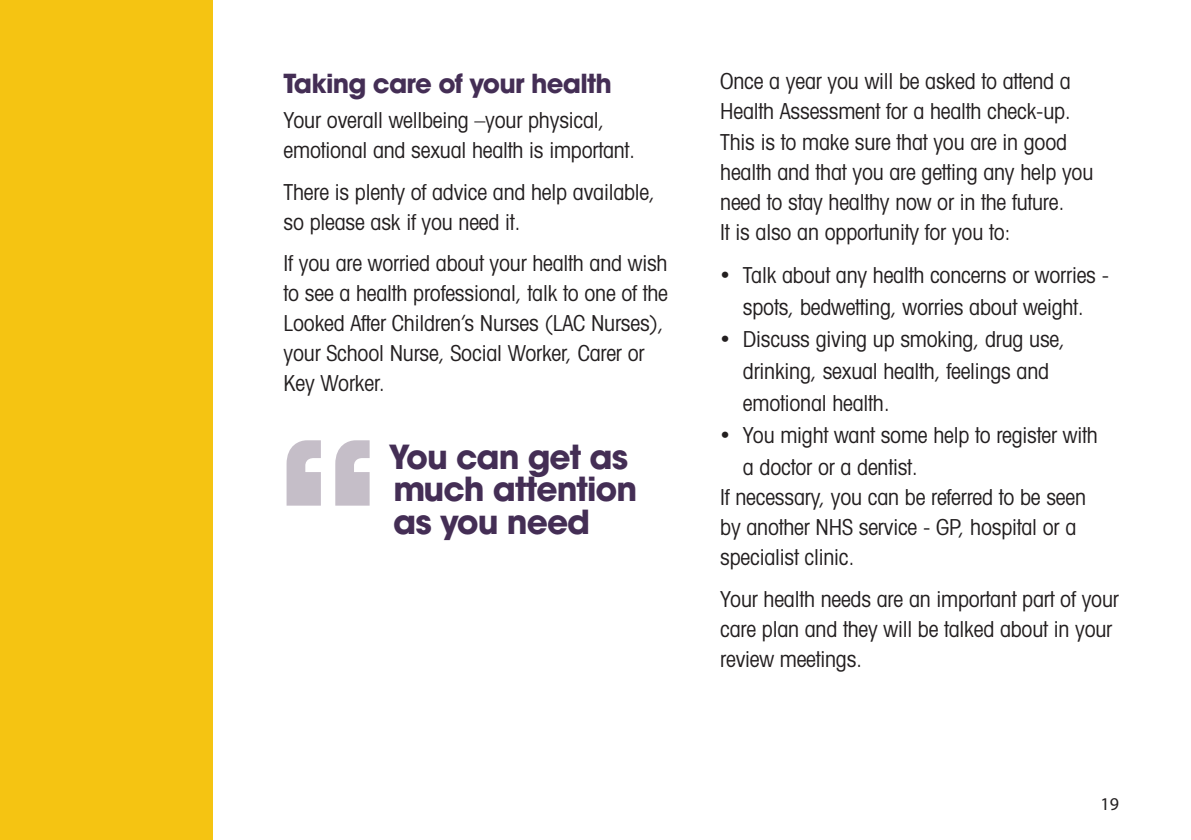
<style>
.page{position:relative;width:1191px;height:840px;background:#fff}
.page>*{position:absolute;margin:0;border:0;box-sizing:border-box;transform-origin:0 0}
.t1{font:700 197.2px "Avant Garde";color:#8c7d92}
.t2{font:700 32.8px/32.8px "Avant Garde";letter-spacing:-.03em;color:#442e55}
.t3{font:700 26px "Avant Garde";letter-spacing:-.03em;color:#442e55}
.t4{font:condensed 22px/30px "Avant Garde";letter-spacing:-.01em;color:#231f20}
.t5{font:18px "Myriad";color:#231f20}
</style>
<div class="page">
<div style="left:0;top:0;width:213px;height:839px;background:#f5c412"></div>
<p class="t3" style="left:283px;top:66px;width:330px">Taking care of your health</p>
<p class="t4" style="left:283px;top:105px;width:353px">Your overall wellbeing –your physical, emotional and sexual health is important.</p>
<p class="t4" style="left:283px;top:176px;width:373px">There is plenty of advice and help available, so please ask if you need it.</p>
<p class="t4" style="left:283px;top:247px;width:386px">If you are worried about your health and wish to see a health professional, talk to one of the Looked After Children’s Nurses (LAC Nurses), your School Nurse, Social Worker, Carer or Key Worker.</p>
<h1 class="t1" style="left:273px;top:385px;width:111px">“</h1>
<h2 class="t2" style="left:389px;top:439px;width:250px">You can get as much attention</h2>
<h2 class="t2" style="left:393px;top:505px;width:198px">as you need</h2>
<p class="t4" style="left:720px;top:66px;width:375px">Once a year you will be asked to attend a Health Assessment for a health check-up.<br>This is to make sure that you are in good health and that you are getting any help you need to stay healthy now or in the future.<br>It is also an opportunity for you to:</p>
<p class="t4" style="left:720px;top:258px;width:390px;line-height:32px;text-align:center">• Talk about any health concerns or worries - spots, bedwetting, worries about weight.</p>
<p class="t4" style="left:743px;top:322px;width:324px;line-height:32px;text-indent:-23px">• Discuss giving up smoking, drug use, drinking, sexual health, feelings and emotional health.</p>
<p class="t4" style="left:743px;top:418px;width:356px;line-height:32px;text-indent:-23px">• You might want some help to register with a doctor or a dentist.</p>
<p class="t4" style="left:720px;top:481px;width:367px">If necessary, you can be referred to be seen by another NHS service - GP, hospital or a specialist clinic.</p>
<p class="t4" style="left:720px;top:583px;width:400px">Your health needs are an important part of your care plan and they will be talked about in your review meetings.</p>
<p class="t5" style="left:1100px;top:795px;width:20px">19</p>
</div>
